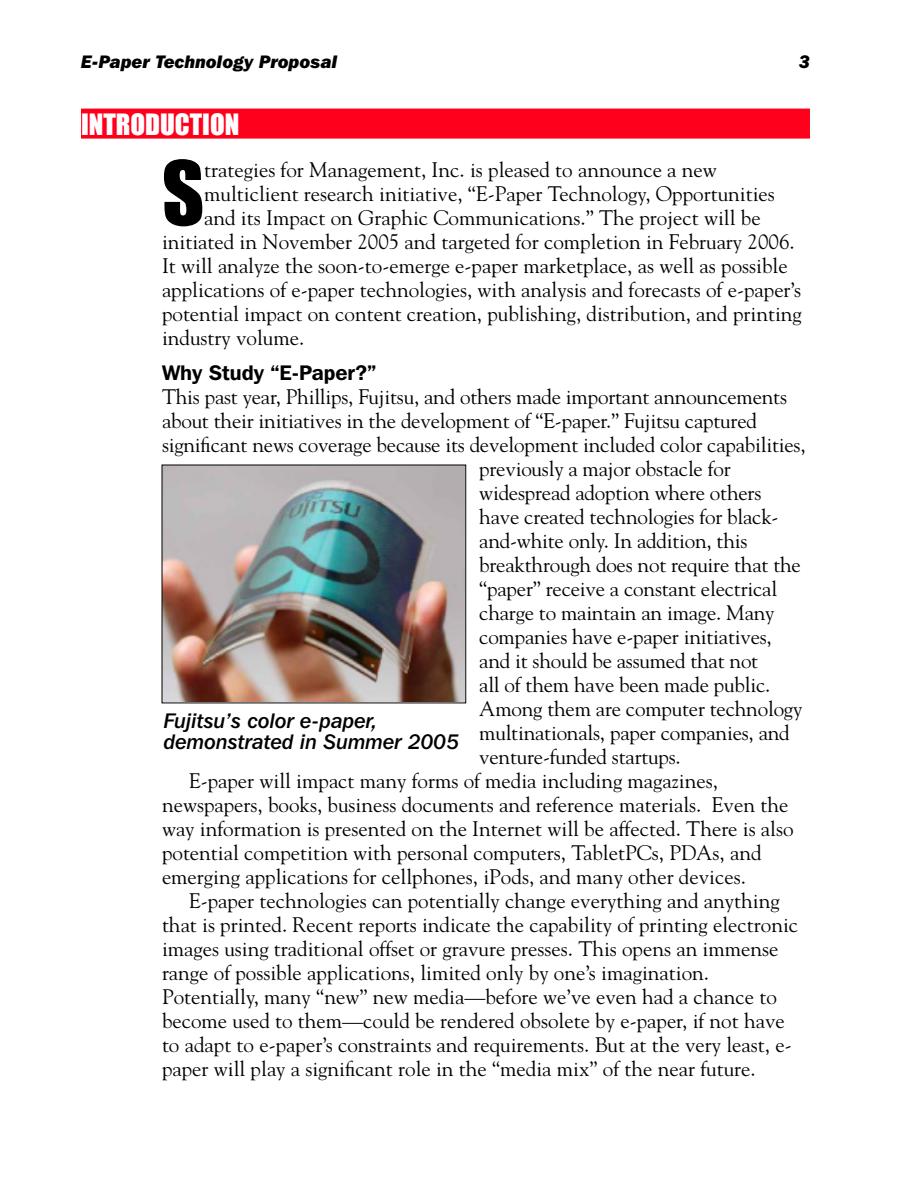
<style>
.page{position:relative;width:918px;height:1188px;background:#fff}
.page>*{position:absolute;margin:0;border:0;box-sizing:border-box;transform-origin:0 0}
.t1{font:81.75px "Impact";color:#000}
.t2{font:27px "Impact";color:#fff}
.t3{font:21px "Goudy";color:#000}
.t4{font:21px/21px "Franklin Gothic IT Cby BT Med Ital";color:#000}
.t5{font:600 21px "Franklin Gothic IT Cby BT";color:#000}
.t6{font:italic 800 18px "Franklin Gothic IT Cby BT";color:#000}
</style>
<div class="page">
<div style="left:81px;top:109px;width:729px;height:30px;background:#ff001c"></div>
<img style="left:164px;top:467px;width:300px;height:234px">
<p class="t6" style="left:81px;top:51px;width:258px">E-Paper Technology Proposal</p>
<p class="t6" style="left:799px;top:51px;width:12px">3</p>
<p class="t2" style="left:81px;top:108px;width:160px">INTRODUCTION</p>
<h1 class="t1" style="left:162px;top:143px;width:44px">S</h1>
<p class="t3" style="left:204px;top:157px;width:514px">trategies for Management, Inc. is pleased to announce a new</p>
<p class="t3" style="left:204px;top:181px;width:572px">multiclient research initiative, “E-Paper Technology, Opportunities</p>
<p class="t3" style="left:204px;top:205px;width:558px">and its Impact on Graphic Communications.” The project will be</p>
<p class="t3" style="left:162px;top:229px;width:634px">initiated in November 2005 and targeted for completion in February 2006.</p>
<p class="t3" style="left:162px;top:253px;width:627px">It will analyze the soon-to-emerge e-paper marketplace, as well as possible</p>
<p class="t3" style="left:162px;top:277px;width:641px">applications of e-paper technologies, with analysis and forecasts of e-paper’s</p>
<p class="t3" style="left:162px;top:301px;width:641px">potential impact on content creation, publishing, distribution, and printing</p>
<p class="t3" style="left:162px;top:325px;width:144px">industry volume.</p>
<p class="t5" style="left:162px;top:359px;width:216px">Why Study “E-Paper?”</p>
<p class="t3" style="left:162px;top:383px;width:627px">This past year, Phillips, Fujitsu, and others made important announcements</p>
<p class="t3" style="left:162px;top:407px;width:596px">about their initiatives in the development of “E-paper.” Fujitsu captured</p>
<p class="t3" style="left:162px;top:431px;width:645px">significant news coverage because its development included color capabilities,</p>
<p class="t3" style="left:479px;top:455px;width:253px">previously a major obstacle for</p>
<p class="t3" style="left:479px;top:479px;width:284px">widespread adoption where others</p>
<p class="t3" style="left:479px;top:503px;width:301px">have created technologies for black-</p>
<p class="t3" style="left:479px;top:527px;width:270px">and-white only. In addition, this</p>
<p class="t3" style="left:479px;top:551px;width:323px">breakthrough does not require that the</p>
<p class="t3" style="left:479px;top:575px;width:299px">“paper” receive a constant electrical</p>
<p class="t3" style="left:479px;top:599px;width:297px">charge to maintain an image. Many</p>
<p class="t3" style="left:479px;top:623px;width:294px">companies have e-paper initiatives,</p>
<p class="t3" style="left:479px;top:647px;width:281px">and it should be assumed that not</p>
<p class="t3" style="left:479px;top:671px;width:293px">all of them have been made public.</p>
<p class="t3" style="left:479px;top:695px;width:325px">Among them are computer technology</p>
<p class="t3" style="left:479px;top:719px;width:312px">multinationals, paper companies, and</p>
<p class="t3" style="left:479px;top:743px;width:203px">venture-funded startups.</p>
<p class="t3" style="left:189px;top:767px;width:531px">E-paper will impact many forms of media including magazines,</p>
<p class="t3" style="left:162px;top:791px;width:628px">newspapers, books, business documents and reference materials. Even the</p>
<p class="t3" style="left:162px;top:815px;width:633px">way information is presented on the Internet will be affected. There is also</p>
<p class="t3" style="left:162px;top:839px;width:601px">potential competition with personal computers, TabletPCs, PDAs, and</p>
<p class="t3" style="left:162px;top:863px;width:586px">emerging applications for cellphones, iPods, and many other devices.</p>
<p class="t3" style="left:189px;top:887px;width:592px">E-paper technologies can potentially change everything and anything</p>
<p class="t3" style="left:162px;top:911px;width:638px">that is printed. Recent reports indicate the capability of printing electronic</p>
<p class="t3" style="left:162px;top:935px;width:618px">images using traditional offset or gravure presses. This opens an immense</p>
<p class="t3" style="left:162px;top:959px;width:549px">range of possible applications, limited only by one’s imagination.</p>
<p class="t3" style="left:162px;top:983px;width:616px">Potentially, many “new” new media—before we’ve even had a chance to</p>
<p class="t3" style="left:162px;top:1007px;width:624px">become used to them—could be rendered obsolete by e-paper, if not have</p>
<p class="t3" style="left:162px;top:1031px;width:631px">to adapt to e-paper’s constraints and requirements. But at the very least, e-</p>
<p class="t3" style="left:162px;top:1055px;width:595px">paper will play a significant role in the “media mix” of the near future.</p>
<p class="t4" style="left:164px;top:710px;width:297px">Fujitsu’s color e-paper, demonstrated in Summer 2005</p>
</div>
